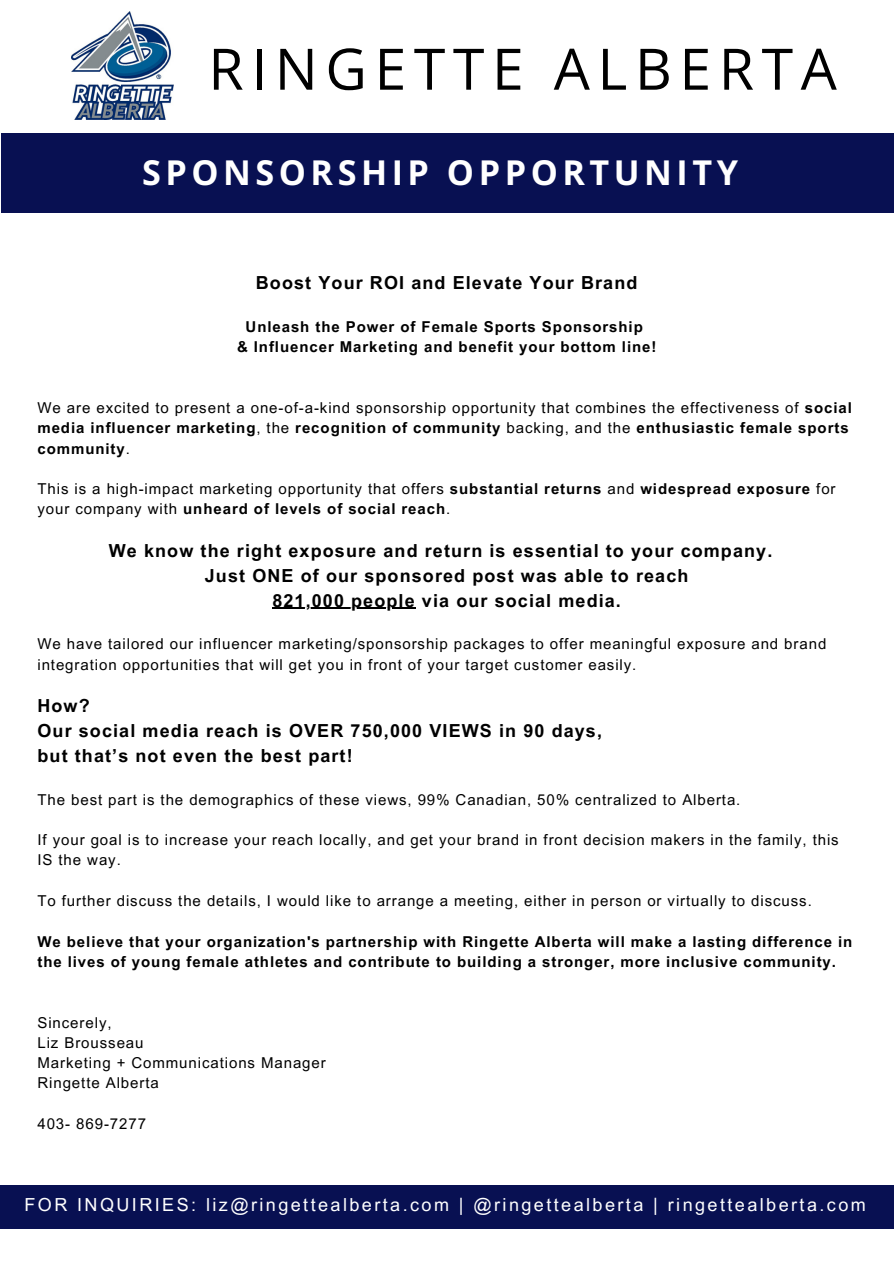
<style>
.page{position:relative;width:894px;height:1264px;background:#fff}
.page>*{position:absolute;margin:0;border:0;box-sizing:border-box;transform-origin:0 0}
.t1{font:57.15px "Open Sans";letter-spacing:.135em;color:#000}
.t2{font:700 34.2px "Open Sans";letter-spacing:.135em;color:#fff}
.t3{font:700 18px/24.8px "Arial MT Pro";letter-spacing:.06em;color:#000}
.t4{font:18px "Arial MT Pro";letter-spacing:.135em;color:#fff}
.t5{font:15px/20.2px "Arial MT Pro";letter-spacing:.06em;color:#000}
.t6{font:700 15px/20.2px "Arial MT Pro";letter-spacing:.06em;color:#000;text-align:center}
.s1{font-weight:700}
</style>
<div class="page">
<div style="left:1px;top:133px;width:892px;height:79px;background:#081052"></div>
<div style="left:0;top:1185px;width:893px;height:43px;background:#081052"></div>
<img style="left:72px;top:11px;width:101px;height:108px">
<hr style="left:272px;top:607px;width:143px;height:2px;background:#000">
<h1 class="t1" style="left:208px;top:29px;width:629px">RINGETTE ALBERTA</h1>
<h3 class="t2" style="left:142px;top:148px;width:597px">SPONSORSHIP OPPORTUNITY</h3>
<h6 class="t3" style="left:256px;top:273px;width:383px">Boost Your ROI and Elevate Your Brand</h6>
<p class="t6" style="left:237px;top:318px;width:421px">Unleash the Power of Female Sports Sponsorship<br>&amp; Influencer Marketing and benefit your bottom line!</p>
<p class="t5" style="left:37px;top:399px;width:815px">We are excited to present a one-of-a-kind sponsorship opportunity that combines the effectiveness of <span class="s1">social media influencer marketing</span>, the <span class="s1">recognition of community</span> backing, and the <span class="s1">enthusiastic female sports community</span>.</p>
<h4 class="t5" style="left:37px;top:480px;width:799px">This is a high-impact marketing opportunity that offers <span class="s1">substantial returns</span> and <span class="s1">widespread exposure</span> for your company with <span class="s1">unheard of levels of social reach</span>.</h4>
<p class="t3" style="left:205px;top:540px;width:569px;text-indent:-96px">We know the right exposure and return is essential to your company.<br>Just ONE of our sponsored post was able to reach</p>
<h4 class="t3" style="left:272px;top:590px;width:350px">821,000 people via our social media.</h4>
<h4 class="t5" style="left:37px;top:636px;width:790px">We have tailored our influencer marketing/sponsorship packages to offer meaningful exposure and brand integration opportunities that will get you in front of your target customer easily.</h4>
<h4 class="t3" style="left:37px;top:696px;width:54px">How?</h4>
<p class="t3" style="left:37px;top:720px;width:566px">Our social media reach is OVER 750,000 VIEWS in 90 days, but that’s not even the best part!</p>
<p class="t5" style="left:37px;top:791px;width:704px">The best part is the demographics of these views, 99% Canadian, 50% centralized to Alberta.</p>
<p class="t5" style="left:37px;top:831px;width:802px">If your goal is to increase your reach locally, and get your brand in front decision makers in the family, this</p>
<p class="t5" style="left:37px;top:852px;width:85px">IS the way.</p>
<p class="t5" style="left:37px;top:892px;width:775px">To further discuss the details, I would like to arrange a meeting, either in person or virtually to discuss.</p>
<h6 class="t6" style="left:37px;top:933px;width:816px;text-align:left">We believe that your organization's partnership with Ringette Alberta will make a lasting difference in the lives of young female athletes and contribute to building a stronger, more inclusive community.</h6>
<p class="t5" style="left:37px;top:1014px;width:76px">Sincerely,</p>
<p class="t5" style="left:37px;top:1034px;width:107px">Liz Brousseau</p>
<p class="t5" style="left:37px;top:1054px;width:290px">Marketing + Communications Manager</p>
<p class="t5" style="left:37px;top:1074px;width:123px">Ringette Alberta</p>
<p class="t5" style="left:37px;top:1115px;width:110px">403- 869-7277</p>
<h4 class="t4" style="left:24px;top:1197px;width:842px">FOR INQUIRIES: liz@ringettealberta.com | @ringettealberta | ringettealberta.com</h4>
</div>
